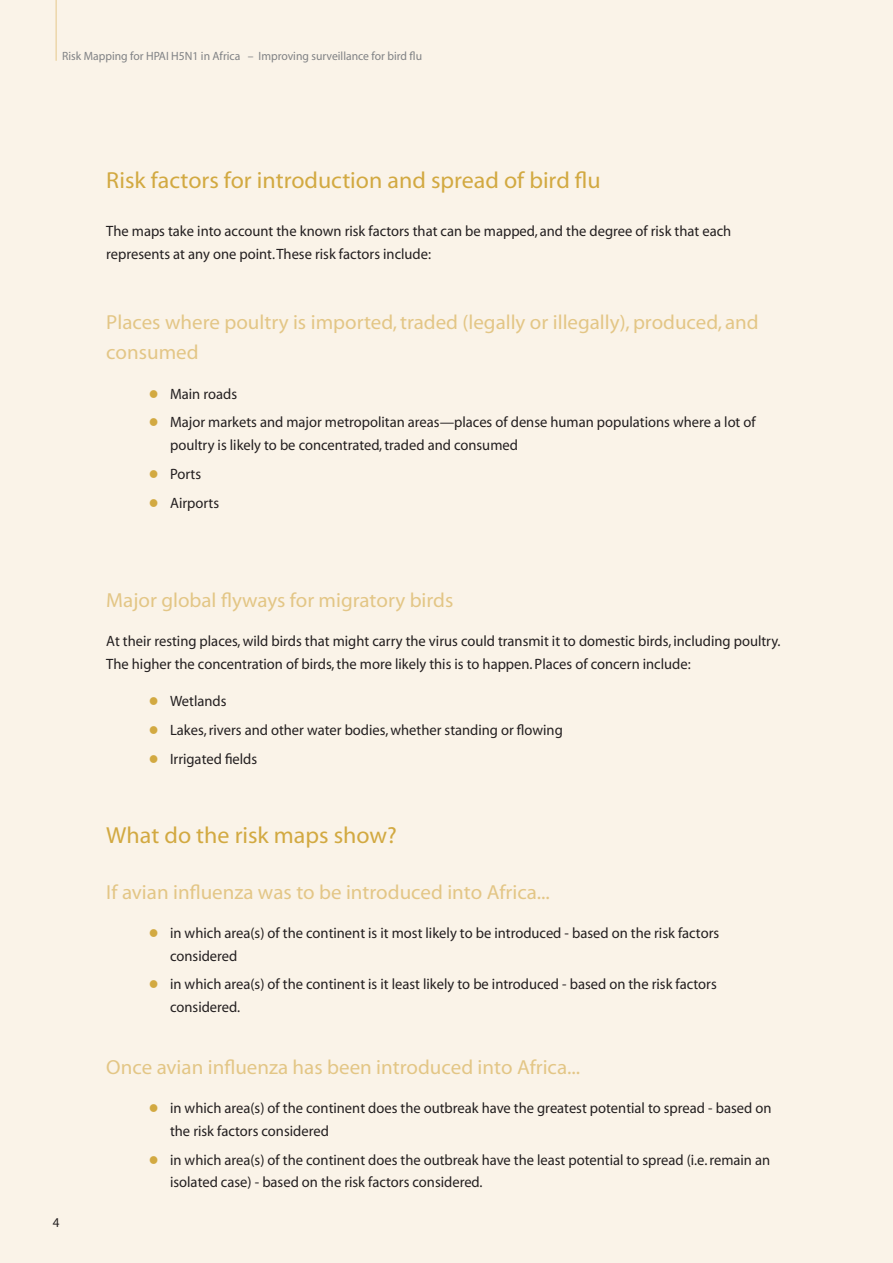
<style>
.page{position:relative;width:893px;height:1263px;background:#faf3e8}
.page>*{position:absolute;margin:0;border:0;box-sizing:border-box;transform-origin:0 0}
.t1{font:23.25px "Myriad";color:#d2a941}
.t2{font:20.4px/30px "Myriad";color:#e3c686}
.t3{font:15px/22.5px "Myriad";color:#231f20}
.t4{font:13.5px "Myriad";color:#231f20}
.t5{font:12px "Myriad";color:#808285}
</style>
<div class="page">
<hr style="left:55px;top:0;width:2px;height:61px;background:#edd7aa">
<p class="t5" style="left:62px;top:52px;width:361px">Risk Mapping for HPAI H5N1 in Africa – Improving surveillance for bird flu</p>
<h1 class="t1" style="left:106px;top:172px;width:496px">Risk factors for introduction and spread of bird flu</h1>
<p class="t3" style="left:106px;top:221px;width:626px">The maps take into account the known risk factors that can be mapped, and the degree of risk that each represents at any one point. These risk factors include:</p>
<h2 class="t2" style="left:106px;top:309px;width:654px">Places where poultry is imported, traded (legally or illegally), produced, and consumed</h2>
<p class="t3" style="left:170px;top:380px;width:587px;line-height:29px">Main roads<br>Major markets and major metropolitan areas—places of dense human populations where a lot of</p>
<p class="t3" style="left:170px;top:432px;width:349px;line-height:29px">poultry is likely to be concentrated, traded and consumed<br>Ports<br>Airports</p>
<h2 class="t2" style="left:106px;top:587px;width:349px">Major global flyways for migratory birds</h2>
<p class="t3" style="left:106px;top:631px;width:676px">At their resting places, wild birds that might carry the virus could transmit it to domestic birds, including poultry.<br>The higher the concentration of birds, the more likely this is to happen. Places of concern include:</p>
<p class="t3" style="left:170px;top:688px;width:394px;line-height:29px">Wetlands<br>Lakes, rivers and other water bodies, whether standing or flowing<br>Irrigated fields</p>
<h1 class="t1" style="left:106px;top:826px;width:292px">What do the risk maps show?</h1>
<h2 class="t2" style="left:106px;top:878px;width:445px">If avian influenza was to be introduced into Africa...</h2>
<p class="t3" style="left:170px;top:923px;width:551px">in which area(s) of the continent is it most likely to be introduced - based on the risk factors considered</p>
<p class="t3" style="left:170px;top:974px;width:548px">in which area(s) of the continent is it least likely to be introduced - based on the risk factors considered.</p>
<p class="t4" style="left:53px;top:1217px;width:8px">4</p>
<h2 class="t2" style="left:106px;top:1054px;width:475px">Once avian influenza has been introduced into Africa...</h2>
<p class="t3" style="left:170px;top:1098px;width:603px">in which area(s) of the continent does the outbreak have the greatest potential to spread - based on the risk factors considered</p>
<p class="t3" style="left:170px;top:1150px;width:602px">in which area(s) of the continent does the outbreak have the least potential to spread (i.e. remain an isolated case) - based on the risk factors considered.</p>
</div>
